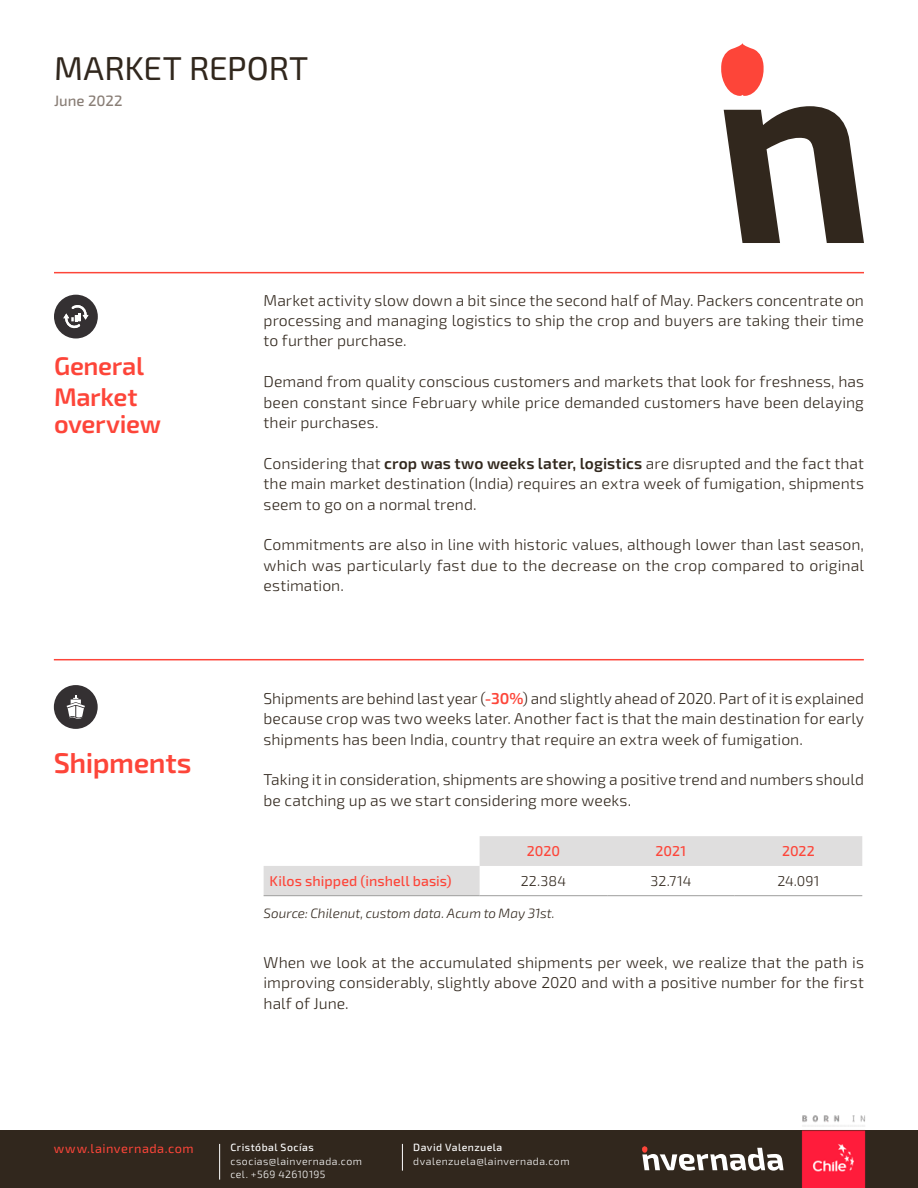
<style>
.page{position:relative;width:918px;height:1188px;background:#fff}
.page>*{position:absolute;margin:0;border:0;box-sizing:border-box;transform-origin:0 0}
.t1{font:33px "Exo 2";color:#31271d}
.t2{font:600 28.5px "Exo 2";letter-spacing:-.015em;color:#fd4539}
.t3{font:600 25.5px/30.6px "Exo 2";letter-spacing:-.015em;color:#fd4539}
.t4{font:300 15.75px/20.4px "Exo 2";letter-spacing:.005em;color:#31271d;text-align:justify}
.t5{font:500 15px "Exo 2";color:#897e76}
.t6{font:500 14.25px "Exo 2";letter-spacing:.005em;color:#fd4539}
.t7{font:300 14.25px "Exo 2";letter-spacing:.015em;color:#31271d}
.t8{font:italic 300 13.5px "Exo 2";color:#31271d}
.t9{font:12.75px "Exo 2";letter-spacing:.035em;color:#fd4539}
.t10{font:300 10.5px/13.5px "Exo 2";letter-spacing:.045em;color:#fff}
.t11{font:500 10.5px "Exo 2";letter-spacing:.045em;color:#fff}
.s1{font-weight:600}
.s2{font-weight:600;color:#fd4539}
</style>
<div class="page">
<div style="left:0;top:1131px;width:918px;height:57px;background:#31271d"></div>
<svg style="left:642px;top:1146px;width:142px;height:25px"></svg>
<hr style="left:219px;top:1144px;width:1px;height:36px;background:#fff">
<svg style="left:402px;top:1144px;width:1px;height:27px"></svg>
<img style="left:798px;top:1115px;width:71px;height:73px">
<svg style="left:721px;top:43px;width:43px;height:53px"></svg>
<svg style="left:724px;top:106px;width:140px;height:137px"></svg>
<hr style="left:54px;top:272px;width:810px;height:1px;background:#fd4539">
<div style="left:54px;top:295px;width:44px;height:43px;background:#343032;border-radius:50%"></div>
<svg style="left:63px;top:305px;width:25px;height:24px"></svg>
<div style="left:54px;top:685px;width:44px;height:44px;background:#343032;border-radius:50%"></div>
<hr style="left:54px;top:659px;width:810px;height:1px;background:#fd4539">
<svg style="left:67px;top:695px;width:18px;height:24px"></svg>
<svg style="left:264px;top:836px;width:598px;height:59px"></svg>
<hr style="left:264px;top:895px;width:216px;height:1px;background:#9d9d9c">
<hr style="left:480px;top:895px;width:127px;height:1px;background:#9d9d9c">
<hr style="left:607px;top:895px;width:128px;height:1px;background:#9d9d9c">
<hr style="left:735px;top:895px;width:127px;height:1px;background:#9d9d9c">
<p class="t1" style="left:54px;top:49px;width:256px">MARKET REPORT</p>
<p class="t5" style="left:54px;top:92px;width:70px">June 2022</p>
<p class="t3" style="left:54px;top:352px;width:92px">General<br>Market</p>
<p class="t3" style="left:54px;top:409px;width:109px">overview</p>
<p class="t2" style="left:54px;top:747px;width:139px">Shipments</p>
<p class="t4" style="left:264px;top:290px;width:602px">Market activity slow down a bit since the second half of May. Packers concentrate on processing and managing logistics to ship the crop and buyers are taking their time to further purchase.</p>
<p class="t4" style="left:264px;top:372px;width:602px">Demand from quality conscious customers and markets that look for freshness, has been constant since February while price demanded customers have been delaying their purchases.</p>
<p class="t4" style="left:264px;top:454px;width:602px">Considering that <span class="s1">crop was two weeks later, logistics</span> are disrupted and the fact that the main market destination (India) requires an extra week of fumigation, shipments seem to go on a normal trend.</p>
<p class="t4" style="left:264px;top:535px;width:602px">Commitments are also in line with historic values, although lower than last season, which was particularly fast due to the decrease on the crop compared to original estimation.</p>
<p class="t4" style="left:264px;top:688px;width:602px">Shipments are behind last year (<span class="s2">-30%</span>) and slightly ahead of 2020. Part of it is explained because crop was two weeks later. Another fact is that the main destination for early shipments has been India, country that require an extra week of fumigation.</p>
<p class="t4" style="left:264px;top:770px;width:602px">Taking it in consideration, shipments are showing a positive trend and numbers should be catching up as we start considering more weeks.</p>
<p class="t6" style="left:527px;top:843px;width:35px">2020</p>
<p class="t6" style="left:656px;top:843px;width:32px">2021</p>
<p class="t6" style="left:782px;top:843px;width:34px">2022</p>
<p class="t6" style="left:270px;top:872px;width:184px">Kilos shipped (inshell basis)</p>
<p class="t7" style="left:521px;top:873px;width:47px">22.384</p>
<p class="t7" style="left:651px;top:873px;width:42px">32.714</p>
<p class="t7" style="left:778px;top:873px;width:43px">24.091</p>
<p class="t8" style="left:264px;top:905px;width:293px">Source: Chilenut, custom data. Acum to May 31st.</p>
<p class="t4" style="left:264px;top:952px;width:602px">When we look at the accumulated shipments per week, we realize that the path is improving considerably, slightly above 2020 and with a positive number for the first half of June.</p>
<p class="t9" style="left:54px;top:1141px;width:141px">www.lainvernada.com</p>
<p class="t11" style="left:230px;top:1141px;width:85px">Cristóbal Socías</p>
<p class="t10" style="left:230px;top:1155px;width:133px">csocias@lainvernada.com cel. +569 42610195</p>
<p class="t11" style="left:413px;top:1141px;width:91px">David Valenzuela</p>
<p class="t10" style="left:413px;top:1155px;width:158px">dvalenzuela@lainvernada.com</p>
</div>
